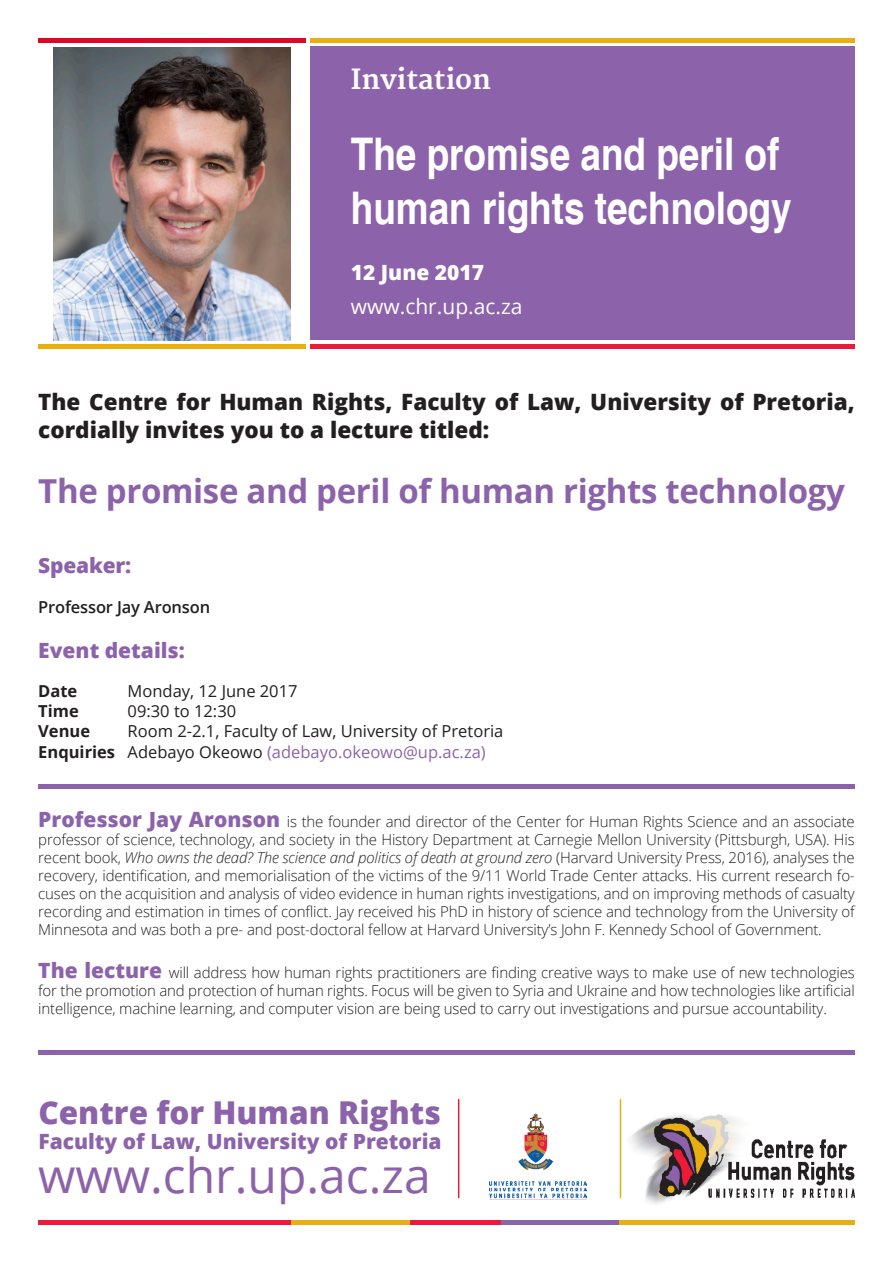
<style>
.page{position:relative;width:893px;height:1263px;background:#fff}
.page>*{position:absolute;margin:0;border:0;box-sizing:border-box;transform-origin:0 0}
.t1{font:48px "Open Sans";color:#8c63aa}
.t2{font:700 condensed 45px "Helvetica";color:#fff}
.t3{font:700 33px "Open Sans";letter-spacing:-.01em;color:#8c63aa}
.t4{font:800 31.5px "Open Sans";color:#8c63aa}
.t5{font:700 27px "Merriweather";color:#fff}
.t6{font:800 22.5px/28.8px "Open Sans";color:#231f20}
.t7{font:800 21px "Open Sans";color:#8c63aa}
.t8{font:21px "Open Sans";color:#fff}
.t9{font:800 21px "Open Sans";color:#fff}
.t10{font:16.5px "Open Sans";color:#231f20}
.t11{font:16.5px "Open Sans";color:#8c63aa}
.t12{font:600 16.5px "Open Sans";letter-spacing:-.01em;color:#231f20}
.t13{font:700 16.5px "Open Sans";color:#231f20}
.t14{font:300 15px/18px "Open Sans";letter-spacing:-.01em;color:#231f20;text-align:justify}
.s1{font-weight:700;color:#231f20}
.s2{color:#231f20}
.s3{font-weight:800;font-size:21px;color:#8c63aa}
.s4{font-style:italic}
</style>
<div class="page">
<div style="left:310px;top:47px;width:545px;height:293px;background:#8c63aa"></div>
<div style="left:38px;top:344px;width:268px;height:5px;background:#e9ae0f"></div>
<div style="left:310px;top:344px;width:545px;height:5px;background:#ed1a3a"></div>
<div style="left:38px;top:38px;width:268px;height:5px;background:#e00628"></div>
<div style="left:310px;top:38px;width:545px;height:5px;background:#e9ae0f"></div>
<img style="left:54px;top:47px;width:237px;height:293px">
<hr style="left:38px;top:784px;width:817px;height:4px;background:#8c63aa">
<img style="left:619px;top:1099px;width:236px;height:105px">
<hr style="left:620px;top:1099px;width:1px;height:99px;background:#e9ae0f">
<img style="left:489px;top:1181px;width:98px;height:18px">
<img style="left:519px;top:1114px;width:35px;height:56px">
<div style="left:410px;top:1220px;width:91px;height:5px;background:#ed1a3a"></div>
<div style="left:501px;top:1220px;width:119px;height:5px;background:#8c63aa"></div>
<div style="left:620px;top:1220px;width:235px;height:5px;background:#e9ae0f"></div>
<hr style="left:458px;top:1099px;width:1px;height:99px;background:#ed1a3a">
<div style="left:291px;top:1220px;width:119px;height:5px;background:#e9ae0f"></div>
<div style="left:38px;top:1220px;width:253px;height:5px;background:#ed1a3a"></div>
<hr style="left:38px;top:1050px;width:817px;height:4px;background:#8c63aa">
<p class="t5" style="left:351px;top:64px;width:142px">Invitation</p>
<p class="t2" style="left:351px;top:127px;width:430px">The promise and peril of</p>
<p class="t2" style="left:351px;top:181px;width:442px">human rights technology</p>
<p class="t9" style="left:351px;top:256px;width:135px">12 June 2017</p>
<p class="t8" style="left:351px;top:292px;width:173px">www.chr.up.ac.za</p>
<p class="t6" style="left:38px;top:386px;width:818px">The Centre for Human Rights, Faculty of Law, University of Pretoria, cordially invites you to a lecture titled:</p>
<p class="t3" style="left:38px;top:468px;width:808px">The promise and peril of human rights technology</p>
<p class="t7" style="left:38px;top:550px;width:94px">Speaker:</p>
<p class="t12" style="left:38px;top:595px;width:173px">Professor Jay Aronson</p>
<p class="t7" style="left:38px;top:634px;width:148px">Event details:</p>
<p class="t13" style="left:38px;top:680px;width:41px">Date</p>
<p class="t10" style="left:128px;top:680px;width:172px">Monday, 12 June 2017</p>
<p class="t13" style="left:38px;top:699px;width:42px">Time</p>
<p class="t10" style="left:128px;top:700px;width:110px">09:30 to 12:30</p>
<p class="t13" style="left:38px;top:719px;width:53px">Venue</p>
<p class="t10" style="left:128px;top:719px;width:377px">Room 2-2.1, Faculty of Law, University of Pretoria</p>
<p class="t11" style="left:38px;top:741px;width:449px"><span class="s1">Enquiries</span> <span class="s2">Adebayo Okeowo</span> (adebayo.okeowo@up.ac.za)</p>
<p class="t14" style="left:38px;top:812px;width:818px"><span class="s3">Professor Jay Aronson</span> is the founder and director of the Center for Human Rights Science and an associate professor of science, technology, and society in the History Department at Carnegie Mellon University (Pittsburgh, USA). His recent book, <span class="s4">Who owns the dead? The science and politics of death at ground zero</span> (Harvard University Press, 2016), analyses the recovery, identification, and memorialisation of the victims of the 9/11 World Trade Center attacks. His current research fo&shy;cuses on the acquisition and analysis of video evidence in human rights investigations, and on improving methods of casualty recording and estimation in times of conflict. Jay received his PhD in history of science and technology from the University of Minnesota and was both a pre- and post-doctoral fellow at Harvard University’s John F. Kennedy School of Government.</p>
<p class="t14" style="left:38px;top:963px;width:818px"><span class="s3">The lecture</span> will address how human rights practitioners are finding creative ways to make use of new technologies for the promotion and protection of human rights. Focus will be given to Syria and Ukraine and how technologies like artificial intelligence, machine learning, and computer vision are being used to carry out investigations and pursue accountability.</p>
<p class="t4" style="left:38px;top:1089px;width:404px">Centre for Human Rights</p>
<p class="t7" style="left:38px;top:1126px;width:405px">Faculty of Law, University of Pretoria</p>
<p class="t1" style="left:38px;top:1142px;width:394px">www.chr.up.ac.za</p>
</div>
